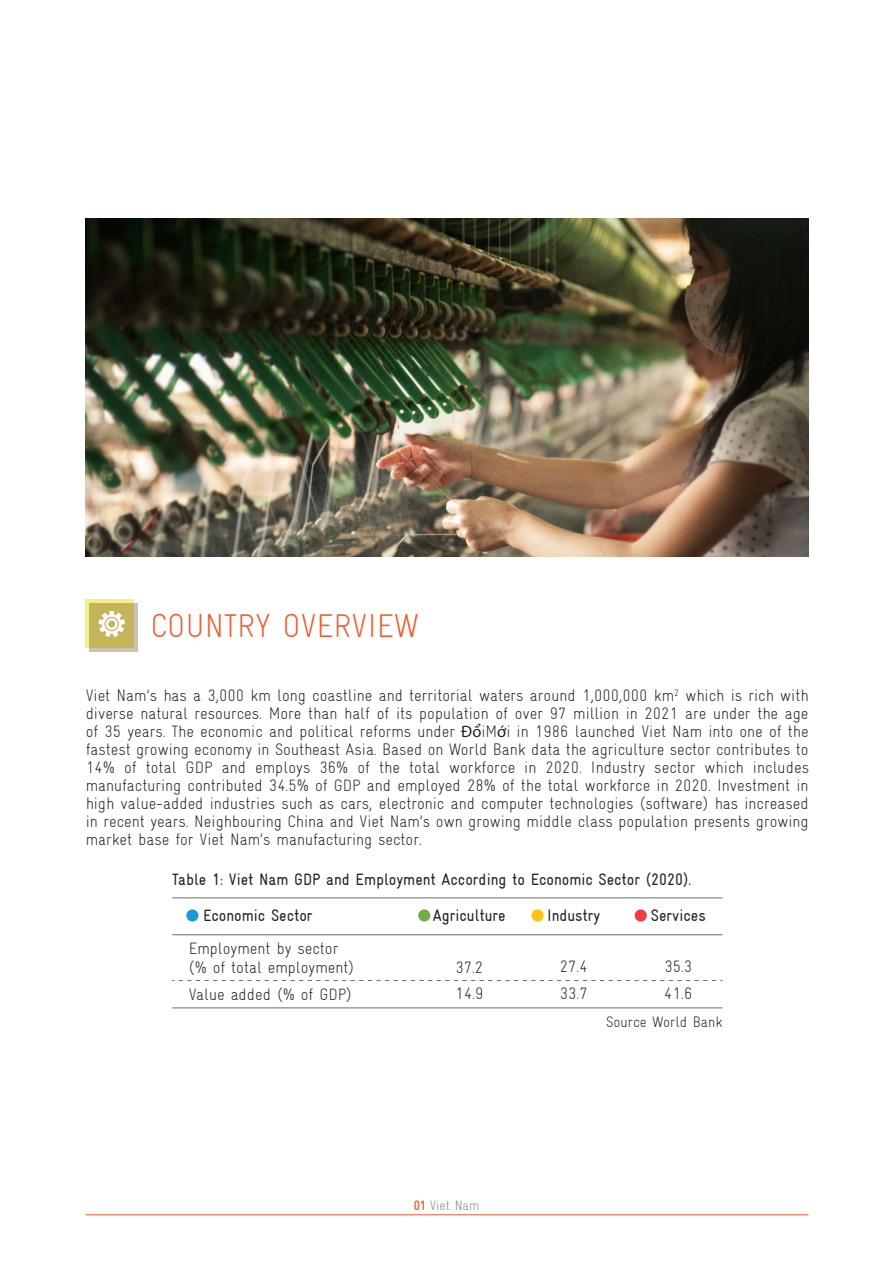
<style>
.page{position:relative;width:893px;height:1263px;background:#fff}
.page>*{position:absolute;margin:0;border:0;box-sizing:border-box;transform-origin:0 0}
.t1{font:300 condensed 33px "Gravur";color:#f15929}
.t2{font:300 condensed 16.5px/18px "Gravur";color:#231f20}
.t3{font:condensed 16.5px/36.2px "Gravur";color:#231f20}
.t4{font:300 condensed 15px "Gravur";color:#231f20}
.t5{font:300 condensed 13.5px "Gravur";color:#808285}
.s1{font-family:"Myriad Pro";font-weight:400;font-stretch:normal}
.s2{font-weight:700;color:#f15929}
</style>
<div class="page">
<hr style="left:86px;top:1214px;width:723px;height:1px;background:#f15929">
<svg style="left:90px;top:603px;width:48px;height:48px"></svg>
<svg style="left:86px;top:599px;width:48px;height:48px;background:#cdc063"></svg>
<svg style="left:98px;top:611px;width:27px;height:26px"></svg>
<hr style="left:172px;top:934px;width:550px;height:1px;background:#6c6d70">
<svg style="left:172px;top:980px;width:550px;height:1px"></svg>
<div style="left:186px;top:909px;width:12px;height:12px;background:#1d99d6;border-radius:50%"></div>
<div style="left:532px;top:909px;width:12px;height:12px;background:#fec210;border-radius:50%"></div>
<div style="left:635px;top:909px;width:12px;height:12px;background:#ee3d43;border-radius:50%"></div>
<hr style="left:172px;top:1008px;width:550px;height:1px;background:#6c6d70">
<hr style="left:172px;top:898px;width:550px;height:1px;background:#6c6d70">
<div style="left:418px;top:909px;width:12px;height:12px;background:#70ad45;border-radius:50%"></div>
<img style="left:86px;top:219px;width:723px;height:338px">
<h1 class="t1" style="left:150px;top:607px;width:270px">COUNTRY OVERVIEW</h1>
<p class="t2" style="left:86px;top:687px;width:725px;text-align:justify">Viet Nam’s has a 3,000 km long coastline and territorial waters around 1,000,000 km<sup>2</sup> which is rich with diverse natural resources. More than half of its population of over 97 million in 2021 are under the age of 35 years. The economic and political reforms under <span class="s1">Đổ</span>iM<span class="s1">ớ</span>i in 1986 launched Viet Nam into one of the fastest growing economy in Southeast Asia. Based on World Bank data the agriculture sector contributes to 14% of total GDP and employs 36% of the total workforce in 2020. Industry sector which includes manufacturing contributed 34.5% of GDP and employed 28% of the total workforce in 2020. Investment in high value-added industries such as cars, electronic and computer technologies (software) has increased in recent years. Neighbouring China and Viet Nam’s own growing middle class population presents growing market base for Viet Nam’s manufacturing sector.</p>
<p class="t3" style="left:203px;top:861px;width:490px;text-indent:-31px">Table 1: Viet Nam GDP and Employment According to Economic Sector (2020).<br>Economic Sector</p>
<p class="t2" style="left:189px;top:940px;width:167px">Employment by sector (% of total employment)</p>
<p class="t2" style="left:189px;top:985px;width:164px">Value added (% of GDP)</p>
<p class="t3" style="left:651px;top:897px;width:56px">Services</p>
<p class="t2" style="left:664px;top:953px;width:30px;line-height:27px">35.3<br>41.6</p>
<p class="t4" style="left:606px;top:1013px;width:118px">Source World Bank</p>
<p class="t3" style="left:547px;top:897px;width:55px">Industry</p>
<p class="t2" style="left:560px;top:953px;width:29px;line-height:27px">27.4<br>33.7</p>
<p class="t3" style="left:433px;top:897px;width:74px">Agriculture</p>
<p class="t2" style="left:455px;top:953px;width:30px;line-height:27px">37.2<br>14.9</p>
<p class="t5" style="left:414px;top:1198px;width:67px"><span class="s2">01</span> Viet Nam</p>
</div>
